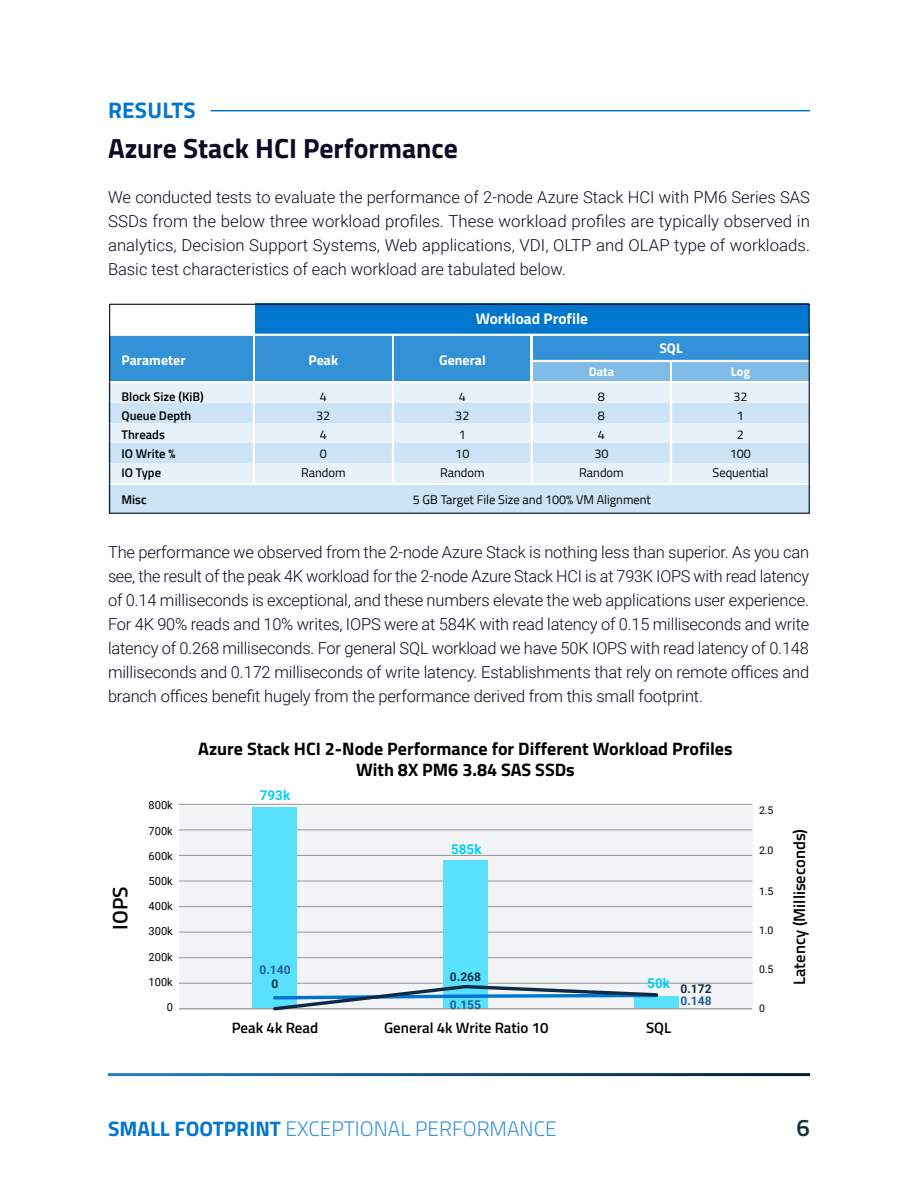
<style>
.page{position:relative;width:918px;height:1188px;background:#fff}
.page>*{position:absolute;margin:0;border:0;box-sizing:border-box;transform-origin:0 0}
.t1{font:700 27.75px "Titillium Web";color:#0d0b23}
.t2{font:600 24px "Titillium Web";color:#112f47}
.t3{font:700 22.5px "Titillium Web";letter-spacing:.01em;color:#0076ce}
.t4{font:300 21px "Titillium Web";color:#3b95d9}
.t5{font:600 21px "Titillium Web";color:#000}
.t6{font:700 18px/21.6px "Titillium Web";color:#000;text-align:center}
.t7{font:300 16.5px/24px "Roboto";letter-spacing:-.01em;color:#0d0b23;text-align:justify}
.t8{font:600 16.5px "Titillium Web";color:#000}
.t9{font:700 15.3px "Titillium Web";color:#fff}
.t10{font:600 15px "Titillium Web";color:#000}
.t11{font:700 13.95px "Titillium Web";color:#fff}
.t12{font:700 13.5px "Roboto";color:#00cfff}
.t13{font:12.6px/19.2px "Titillium Web";color:#000;text-align:center}
.t14{font:600 12.6px/19.2px "Titillium Web";color:#000}
.t15{font:700 12.6px "Titillium Web";color:#fff}
.t16{font:700 12px "Roboto";color:#215e9e}
.t17{font:700 12px "Roboto";color:#112f47}
.t18{font:11.1px "Roboto";color:#000}
.t19{font:10.5px "Roboto";color:#000}
.s1{font-weight:700;color:#0076ce}
</style>
<div class="page">
<div style="left:179px;top:804px;width:573px;height:205px;background:#f3f4f6"></div>
<hr style="left:179px;top:983px;width:573px;height:1px;background:#999">
<hr style="left:179px;top:957px;width:573px;height:1px;background:#999">
<hr style="left:179px;top:932px;width:573px;height:1px;background:#999">
<hr style="left:179px;top:804px;width:573px;height:1px;background:#999">
<hr style="left:179px;top:830px;width:573px;height:1px;background:#999">
<hr style="left:179px;top:855px;width:573px;height:1px;background:#999">
<hr style="left:179px;top:881px;width:573px;height:1px;background:#999">
<hr style="left:179px;top:906px;width:573px;height:1px;background:#999">
<div style="left:443px;top:861px;width:45px;height:148px;background:#59e0ff"></div>
<div style="left:634px;top:996px;width:45px;height:13px;background:#59e0ff"></div>
<div style="left:252px;top:807px;width:45px;height:202px;background:#59e0ff"></div>
<hr style="left:179px;top:1008px;width:573px;height:1px;background:#999">
<svg style="left:271px;top:983px;width:389px;height:28px"></svg>
<div style="left:109px;top:423px;width:701px;height:20px;background:#e6f1fa"></div>
<div style="left:109px;top:443px;width:701px;height:20px;background:#cce4f5"></div>
<div style="left:109px;top:485px;width:701px;height:29px;background:#cce4f5"></div>
<div style="left:109px;top:384px;width:701px;height:19px;background:#e6f1fa"></div>
<div style="left:109px;top:463px;width:701px;height:20px;background:#e6f1fa"></div>
<div style="left:109px;top:403px;width:701px;height:20px;background:#cce4f5"></div>
<div style="left:255px;top:304px;width:554px;height:31px;background:#0076ce"></div>
<div style="left:109px;top:335px;width:143px;height:45px;background:#3391d8"></div>
<div style="left:255px;top:335px;width:137px;height:45px;background:#3391d8"></div>
<div style="left:533px;top:335px;width:277px;height:27px;background:#3391d8"></div>
<div style="left:394px;top:335px;width:136px;height:45px;background:#3391d8"></div>
<div style="left:673px;top:362px;width:136px;height:18px;background:#80bae7"></div>
<div style="left:533px;top:362px;width:137px;height:18px;background:#80bae7"></div>
<hr style="left:211px;top:110px;width:599px;height:1px;background:#0076ce">
<hr style="left:253px;top:381px;width:2px;height:102px;background:#fff">
<hr style="left:392px;top:381px;width:2px;height:102px;background:#fff">
<hr style="left:531px;top:381px;width:2px;height:102px;background:#fff">
<hr style="left:670px;top:381px;width:2px;height:102px;background:#fff">
<hr style="left:109px;top:334px;width:701px;height:2px;background:#fff">
<hr style="left:532px;top:360px;width:278px;height:2px;background:#fff">
<div style="left:109px;top:304px;width:701px;height:210px;border:1px solid #0d0b23"></div>
<h3 class="t3" style="left:108px;top:93px;width:89px">RESULTS</h3>
<h1 class="t1" style="left:108px;top:128px;width:352px">Azure Stack HCI Performance</h1>
<p class="t7" style="left:108px;top:184px;width:704px">We conducted tests to evaluate the performance of 2-node Azure Stack HCI with PM6 Series SAS SSDs from the below three workload profiles. These workload profiles are typically observed in analytics, Decision Support Systems, Web applications, VDI, OLTP and OLAP type of workloads.<br>Basic test characteristics of each workload are tabulated below.</p>
<p class="t11" style="left:122px;top:350px;width:65px">Parameter</p>
<p class="t14" style="left:121px;top:386px;width:84px">Block Size (KiB)<br>Queue Depth<br>Threads<br>IO Write %<br>IO Type</p>
<p class="t14" style="left:121px;top:489px;width:27px">Misc</p>
<p class="t11" style="left:309px;top:350px;width:31px">Peak</p>
<p class="t13" style="left:301px;top:386px;width:46px">4<br>32<br>4<br>0<br>Random</p>
<p class="t9" style="left:476px;top:307px;width:114px">Workload Profile</p>
<p class="t11" style="left:439px;top:350px;width:48px">General</p>
<p class="t13" style="left:440px;top:386px;width:46px">4<br>32<br>1<br>10<br>Random</p>
<p class="t15" style="left:589px;top:362px;width:27px">Data</p>
<p class="t13" style="left:579px;top:386px;width:46px">8<br>8<br>4<br>30<br>Random</p>
<p class="t13" style="left:413px;top:489px;width:240px">5 GB Target File Size and 100% VM Alignment</p>
<p class="t11" style="left:659px;top:337px;width:25px">SQL</p>
<p class="t15" style="left:731px;top:362px;width:21px">Log</p>
<p class="t13" style="left:713px;top:386px;width:57px">32<br>1<br>2<br>100<br>Sequential</p>
<p class="t7" style="left:108px;top:539px;width:703px">The performance we observed from the 2-node Azure Stack is nothing less than superior. As you can see, the result of the peak 4K workload for the 2-node Azure Stack HCI is at 793K IOPS with read latency of 0.14 milliseconds is exceptional, and these numbers elevate the web applications user experience.<br>For 4K 90% reads and 10% writes, IOPS were at 584K with read latency of 0.15 milliseconds and write latency of 0.268 milliseconds. For general SQL workload we have 50K IOPS with read latency of 0.148 milliseconds and 0.172 milliseconds of write latency. Establishments that rely on remote offices and branch offices benefit hugely from the performance derived from this small footprint.</p>
<p class="t6" style="left:198px;top:737px;width:536px">Azure Stack HCI 2-Node Performance for Different Workload Profiles<br>With 8X PM6 3.84 SAS SSDs</p>
<p class="t5" style="left:105px;top:930px;width:45px;rotate:-90deg">IOPS</p>
<p class="t18" style="left:149px;top:798px;width:26px">800k</p>
<p class="t18" style="left:149px;top:823px;width:26px">700k</p>
<p class="t18" style="left:149px;top:848px;width:26px">600k</p>
<p class="t18" style="left:149px;top:873px;width:26px">500k</p>
<p class="t18" style="left:149px;top:898px;width:26px">400k</p>
<p class="t18" style="left:149px;top:924px;width:26px">300k</p>
<p class="t18" style="left:149px;top:949px;width:26px">200k</p>
<p class="t18" style="left:149px;top:974px;width:26px">100k</p>
<p class="t18" style="left:167px;top:999px;width:8px">0</p>
<p class="t12" style="left:260px;top:786px;width:32px">793k</p>
<p class="t12" style="left:451px;top:840px;width:32px">585k</p>
<p class="t16" style="left:260px;top:961px;width:33px">0.140</p>
<p class="t17" style="left:272px;top:976px;width:8px">0</p>
<p class="t17" style="left:450px;top:969px;width:33px">0.268</p>
<p class="t16" style="left:450px;top:996px;width:33px">0.155</p>
<p class="t12" style="left:647px;top:973px;width:24px">50k</p>
<p class="t10" style="left:232px;top:1016px;width:88px">Peak 4k Read</p>
<p class="t10" style="left:384px;top:1016px;width:166px">General 4k Write Ratio 10</p>
<p class="t10" style="left:646px;top:1016px;width:27px">SQL</p>
<p class="t17" style="left:681px;top:980px;width:33px">0.172</p>
<p class="t16" style="left:681px;top:992px;width:33px">0.148</p>
<p class="t19" style="left:759px;top:803px;width:16px">2.5</p>
<p class="t19" style="left:759px;top:843px;width:16px">2.0</p>
<p class="t19" style="left:759px;top:883px;width:16px">1.5</p>
<p class="t19" style="left:759px;top:923px;width:16px">1.0</p>
<p class="t19" style="left:759px;top:962px;width:16px">0.5</p>
<p class="t19" style="left:759px;top:1001px;width:7px">0</p>
<p class="t8" style="left:787px;top:985px;width:157px;rotate:-90deg">Latency (Milliseconds)</p>
<p class="t4" style="left:108px;top:1114px;width:450px"><span class="s1">SMALL FOOTPRINT</span> EXCEPTIONAL PERFORMANCE</p>
<h2 class="t2" style="left:797px;top:1110px;width:15px">6</h2>
</div>
